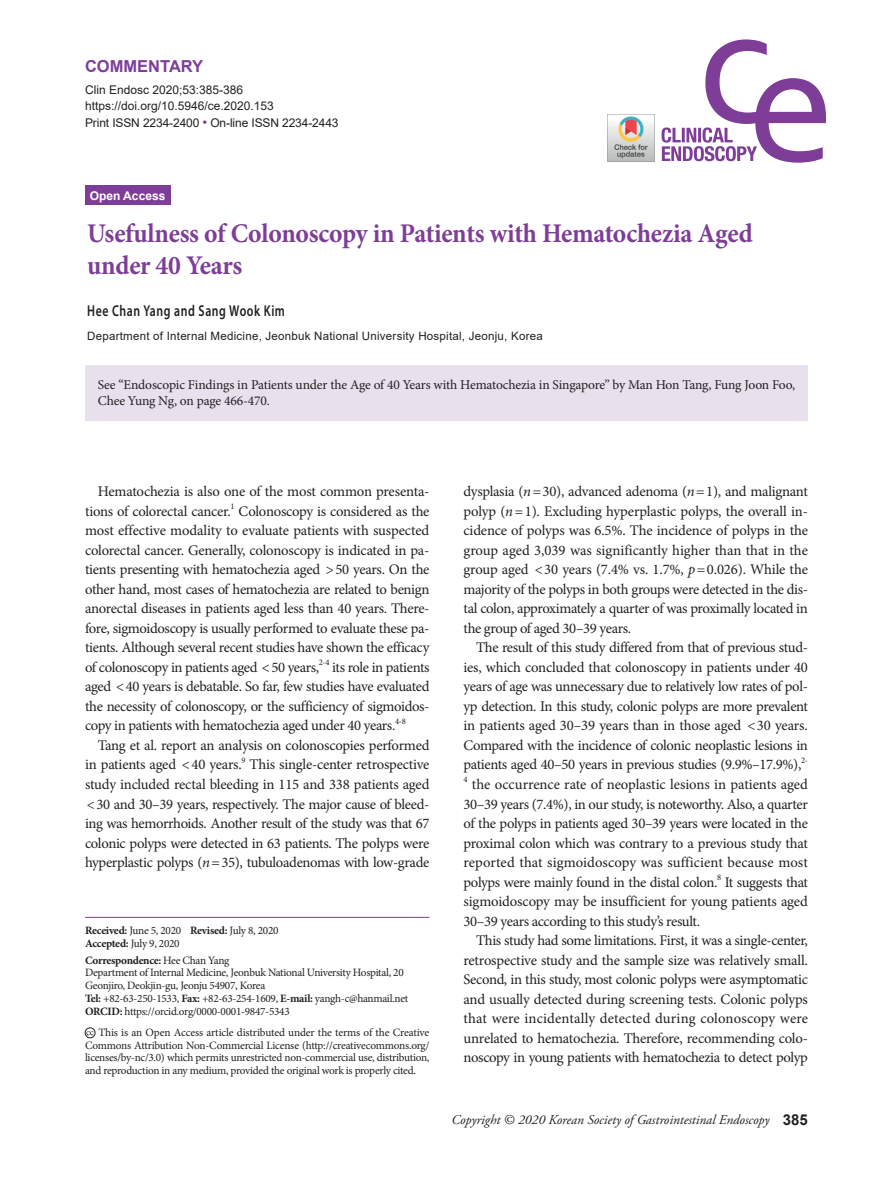
<style>
.page{position:relative;width:893px;height:1191px;background:#fff}
.page>*{position:absolute;margin:0;border:0;box-sizing:border-box;transform-origin:0 0}
.Main_Head{font:700 27px/32.4px "Minion Pro";letter-spacing:-.01em;color:#7e3e98;scale:.95 1}
.ORIGINAL_ARTICLE{font:700 16.5px "Arial";color:#7e3e98}
.저자명{font:600 15.75px "Myriad Pro";letter-spacing:.05em;color:#231f20;scale:.75 1}
.본문{font:14.7px/19.5px "Minion Pro";letter-spacing:-.025em;color:#231f20;text-align:justify}
.소개_박스내용{font:13.5px/16.5px "Minion Pro";letter-spacing:-.015em;color:#231f20}
.t1{font:italic 13.5px "Adobe Garamond Pro";color:#231f20}
.ORIGINAL_ARTICLE-내{font:12px "Arial";color:#231f20}
.Open_Access{font:700 12px "Arial";color:#fff}
.저자명_내용{font:11.55px "Arial";letter-spacing:.02em;color:#231f20}
.본문_밑_저자소개{font:11.25px/12.8px "Minion Pro";letter-spacing:-.025em;color:#231f20}
.본문_밑_저자소개2{font:11.25px/12.8px "Minion Pro";letter-spacing:-.03em;color:#231f20;text-align:justify}
.본문-2{font:8.55px "Minion Pro";color:#231f20}
.s1{font-size:13.5px;color:#7e3e98}
.s2{font-style:italic}
.s3{font-weight:700}
.s4{font-family:"Arial";font-weight:700;font-style:normal;font-size:15px}
</style>
<div class="page">
<svg style="left:661px;top:39px;width:165px;height:124px"></svg>
<div style="left:85px;top:186px;width:85px;height:19px;background:#7e3e98"></div>
<div style="left:85px;top:365px;width:723px;height:55px;background:#e9e0ee"></div>
<div style="left:85px;top:1027px;width:10px;height:10px;border:1px solid #231f20;border-radius:50%"></div>
<svg style="left:86px;top:1031px;width:8px;height:4px"></svg>
<hr style="left:85px;top:917px;width:344px;height:1px;background:#7e3e98">
<img style="left:608px;top:116px;width:46px;height:46px">
<p class="ORIGINAL_ARTICLE" style="left:85px;top:55px;width:120px">COMMENTARY</p>
<p class="ORIGINAL_ARTICLE-내" style="left:85px;top:82px;width:160px">Clin Endosc 2020;53:385-386</p>
<p class="ORIGINAL_ARTICLE-내" style="left:85px;top:98px;width:190px">https://doi.org/10.5946/ce.2020.153</p>
<p class="ORIGINAL_ARTICLE-내" style="left:85px;top:114px;width:255px">Print ISSN 2234-2400 <span class="s1">•</span> On-line ISSN 2234-2443</p>
<p class="Open_Access" style="left:90px;top:187px;width:77px">Open Access</p>
<p class="Main_Head" style="left:87px;top:217px;width:702px">Usefulness of Colonoscopy in Patients with Hematochezia Aged under 40 Years</p>
<p class="저자명" style="left:87px;top:300px;width:265px">Hee Chan Yang and Sang Wook Kim</p>
<p class="저자명_내용" style="left:87px;top:328px;width:457px">Department of Internal Medicine, Jeonbuk National University Hospital, Jeonju, Korea</p>
<p class="소개_박스내용" style="left:98px;top:376px;width:699px">See “Endoscopic Findings in Patients under the Age of 40 Years with Hematochezia in Singapore” by Man Hon Tang, Fung Joon Foo,<br>Chee Yung Ng, on page 466-470.</p>
<p class="본문" style="left:85px;top:482px;width:346px;text-indent:13px">Hematochezia is also one of the most common presenta&shy;tions of colorectal cancer.</p>
<p class="본문-2" style="left:230px;top:500px;width:6px">1</p>
<p class="본문" style="left:85px;top:501px;width:346px;text-indent:154px">Colonoscopy is considered as the most effective modality to evaluate patients with suspected colorectal cancer. Generally, colonoscopy is indicated in pa&shy;tients presenting with hematochezia aged &gt;50 years. On the other hand, most cases of hematochezia are related to benign anorectal diseases in patients aged less than 40 years. There&shy;fore, sigmoidoscopy is usually performed to evaluate these pa&shy;tients. Although several recent studies have shown the efficacy of colonoscopy in patients aged &lt;50 years,</p>
<p class="본문-2" style="left:319px;top:656px;width:12px">2-4</p>
<p class="본문" style="left:85px;top:657px;width:346px;text-indent:247px">its role in patients aged &lt;40 years is debatable. So far, few studies have evaluated the necessity of colonoscopy, or the sufficiency of sigmoidos&shy;copy in patients with hematochezia aged under 40 years.</p>
<p class="본문-2" style="left:395px;top:715px;width:12px">4-8</p>
<p class="본문" style="left:85px;top:735px;width:346px;text-indent:13px">Tang et al. report an analysis on colonoscopies performed in patients aged &lt;40 years.</p>
<p class="본문-2" style="left:241px;top:754px;width:6px">9</p>
<p class="본문" style="left:85px;top:755px;width:346px;text-indent:165px">This single-center retrospective study included rectal bleeding in 115 and 338 patients aged &lt;30 and 30–39 years, respectively. The major cause of bleed&shy;ing was hemorrhoids. Another result of the study was that 67 colonic polyps were detected in 63 patients. The polyps were hyperplastic polyps (<span class="s2">n</span>=35), tubuloadenomas with low-grade</p>
<p class="본문_밑_저자소개" style="left:85px;top:924px;width:195px"><span class="s3">Received:</span> June 5, 2020 <span class="s3">Revised:</span> July 8, 2020<br><span class="s3">Accepted:</span> July 9, 2020</p>
<p class="본문_밑_저자소개" style="left:85px;top:953px;width:325px"><span class="s3">Correspondence:</span> Hee Chan Yang<br>Department of Internal Medicine, Jeonbuk National University Hospital, 20<br>Geonjiro, Deokjin-gu, Jeonju 54907, Korea<br><span class="s3">Tel:</span> +82-63-250-1533, <span class="s3">Fax:</span> +82-63-254-1609, <span class="s3">E-mail:</span> yangh-c@hanmail.net <span class="s3">ORCID:</span> https://orcid.org/0000-0001-9847-5343</p>
<p class="본문_밑_저자소개2" style="left:85px;top:1026px;width:346px;text-indent:13px">This is an Open Access article distributed under the terms of the Creative Commons Attribution Non-Commercial License (http://creativecommons.org/ licenses/by-nc/3.0) which permits unrestricted non-commercial use, distribution, and reproduction in any medium, provided the original work is properly cited.</p>
<p class="본문" style="left:463px;top:482px;width:346px">dysplasia (<span class="s2">n</span>=30), advanced adenoma (<span class="s2">n</span>=1), and malignant polyp (<span class="s2">n</span>=1). Excluding hyperplastic polyps, the overall in&shy;cidence of polyps was 6.5%. The incidence of polyps in the group aged 3,039 was significantly higher than that in the group aged &lt;30 years (7.4% vs. 1.7%, <span class="s2">p</span>=0.026). While the majority of the polyps in both groups were detected in the dis&shy;tal colon, approximately a quarter of was proximally located in the group of aged 30–39 years.</p>
<p class="본문" style="left:463px;top:638px;width:346px;text-indent:13px">The result of this study differed from that of previous stud&shy;ies, which concluded that colonoscopy in patients under 40 years of age was unnecessary due to relatively low rates of pol&shy;yp detection. In this study, colonic polyps are more prevalent in patients aged 30–39 years than in those aged &lt;30 years.<br>Compared with the incidence of colonic neoplastic lesions in patients aged 40–50 years in previous studies (9.9%–17.9%),</p>
<p class="본문-2" style="left:801px;top:754px;width:8px">2-</p>
<p class="본문-2" style="left:463px;top:773px;width:6px">4</p>
<p class="본문" style="left:463px;top:774px;width:346px;text-indent:8px">the occurrence rate of neoplastic lesions in patients aged 30–39 years (7.4%), in our study, is noteworthy. Also, a quarter of the polyps in patients aged 30–39 years were located in the proximal colon which was contrary to a previous study that reported that sigmoidoscopy was sufficient because most polyps were mainly found in the distal colon.</p>
<p class="본문-2" style="left:717px;top:871px;width:6px">8</p>
<p class="본문" style="left:463px;top:872px;width:346px;text-indent:261px">It suggests that sigmoidoscopy may be insufficient for young patients aged 30–39 years according to this study’s result.</p>
<p class="본문" style="left:463px;top:930px;width:346px;text-indent:13px">This study had some limitations. First, it was a single-center, retrospective study and the sample size was relatively small.<br>Second, in this study, most colonic polyps were asymptomatic and usually detected during screening tests. Colonic polyps that were incidentally detected during colonoscopy were unrelated to hematochezia. Therefore, recommending colo&shy;noscopy in young patients with hematochezia to detect polyp</p>
<p class="t1" style="left:451px;top:1111px;width:358px">Copyright © 2020 Korean Society of Gastrointestinal Endoscopy <span class="s4">385</span></p>
</div>
